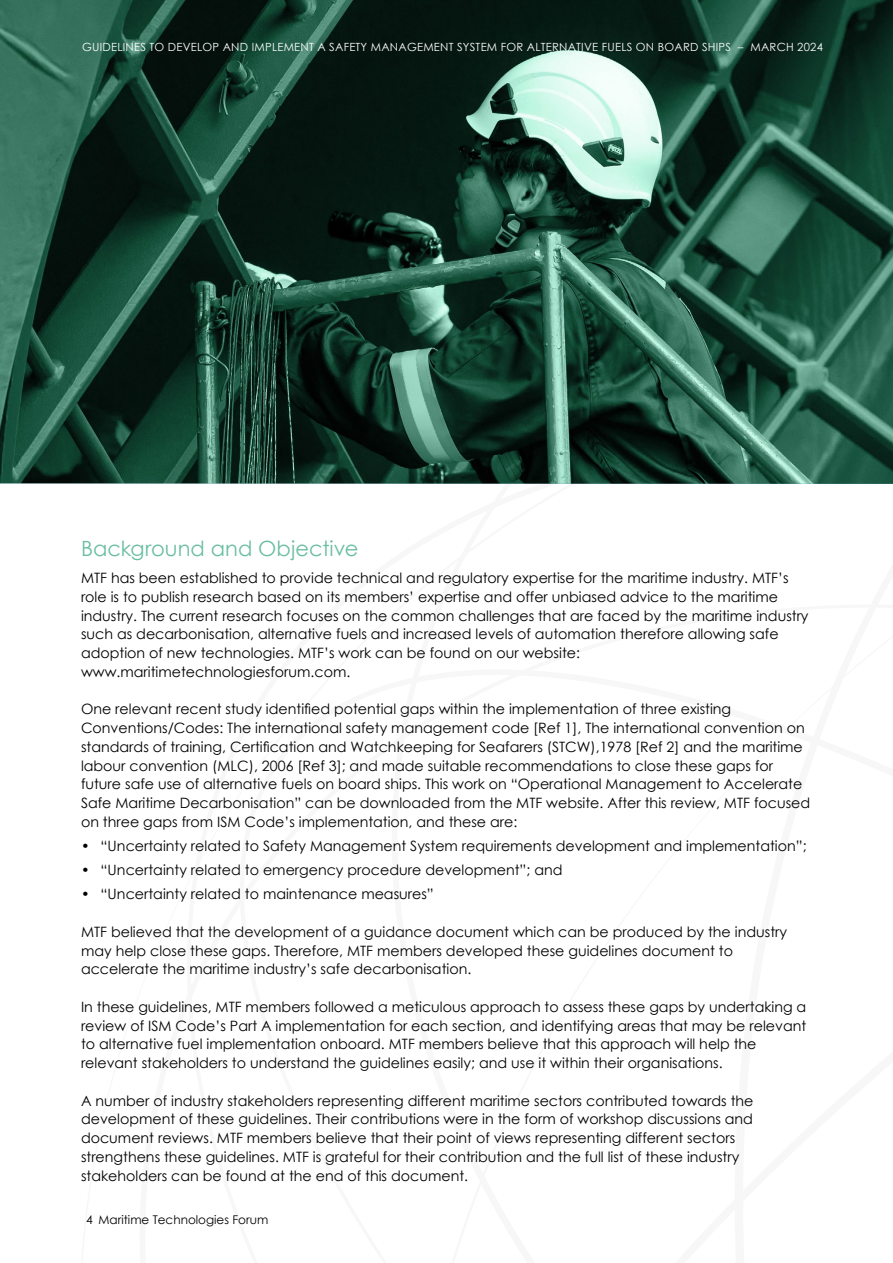
<style>
.page{position:relative;width:893px;height:1263px;background:#fff}
.page>*{position:absolute;margin:0;border:0;box-sizing:border-box;transform-origin:0 0}
.t1{font:21px "Century Gothic";color:#6abea0}
.t2{font:14.25px/18.8px "Century Gothic";color:#000}
.t3{font:12px "Century Gothic";color:#000}
.t4{font:11.25px "Century Gothic";letter-spacing:.02em;color:#fff}
</style>
<div class="page">
<img style="left:0;top:0;width:893px;height:484px">
<p class="t4" style="left:82px;top:39px;width:742px">GUIDELINES TO DEVELOP AND IMPLEMENT A SAFETY MANAGEMENT SYSTEM FOR ALTERNATIVE FUELS ON BOARD SHIPS – MARCH 2024</p>
<h1 class="t1" style="left:81px;top:533px;width:279px">Background and Objective</h1>
<p class="t2" style="left:81px;top:568px;width:729px">MTF has been established to provide technical and regulatory expertise for the maritime industry. MTF’s role is to publish research based on its members’ expertise and offer unbiased advice to the maritime industry. The current research focuses on the common challenges that are faced by the maritime industry such as decarbonisation, alternative fuels and increased levels of automation therefore allowing safe adoption of new technologies. MTF’s work can be found on our website: www.maritimetechnologiesforum.com.</p>
<p class="t2" style="left:81px;top:700px;width:731px">One relevant recent study identified potential gaps within the implementation of three existing Conventions/Codes: The international safety management code [Ref 1], The international convention on standards of training, Certification and Watchkeeping for Seafarers (STCW),1978 [Ref 2] and the maritime labour convention (MLC), 2006 [Ref 3]; and made suitable recommendations to close these gaps for future safe use of alternative fuels on board ships. This work on “Operational Management to Accelerate Safe Maritime Decarbonisation” can be downloaded from the MTF website. After this review, MTF focused on three gaps from ISM Code’s implementation, and these are:</p>
<p class="t2" style="left:81px;top:836px;width:727px">• “Uncertainty related to Safety Management System requirements development and implementation”;</p>
<p class="t2" style="left:81px;top:860px;width:483px">• “Uncertainty related to emergency procedure development”; and</p>
<p class="t2" style="left:81px;top:885px;width:354px">• “Uncertainty related to maintenance measures”</p>
<p class="t2" style="left:81px;top:922px;width:708px">MTF believed that the development of a guidance document which can be produced by the industry may help close these gaps. Therefore, MTF members developed these guidelines document to accelerate the maritime industry’s safe decarbonisation.</p>
<p class="t2" style="left:81px;top:997px;width:727px">In these guidelines, MTF members followed a meticulous approach to assess these gaps by undertaking a review of ISM Code’s Part A implementation for each section, and identifying areas that may be relevant to alternative fuel implementation onboard. MTF members believe that this approach will help the relevant stakeholders to understand the guidelines easily; and use it within their organisations.</p>
<p class="t2" style="left:81px;top:1091px;width:674px">A number of industry stakeholders representing different maritime sectors contributed towards the development of these guidelines. Their contributions were in the form of workshop discussions and document reviews. MTF members believe that their point of views representing different sectors strengthens these guidelines. MTF is grateful for their contribution and the full list of these industry stakeholders can be found at the end of this document.</p>
<p class="t3" style="left:86px;top:1211px;width:184px">4 Maritime Technologies Forum</p>
</div>
